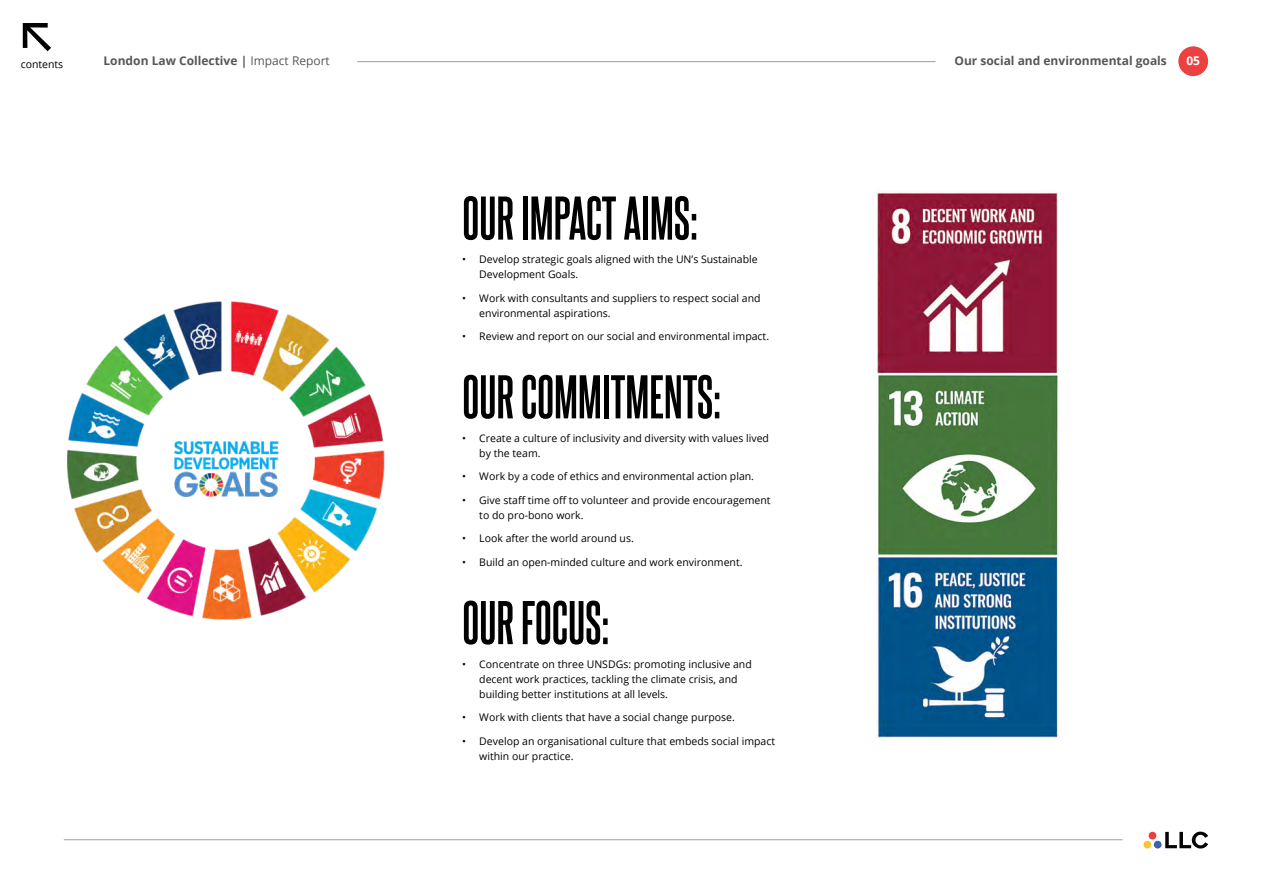
<style>
.page{position:relative;width:1263px;height:893px;background:#fff}
.page>*{position:absolute;margin:0;border:0;box-sizing:border-box;transform-origin:0 0}
.t1{font:55.35px "Mena Grotesk";color:#000}
.t2{font:700 52.35px "Steelfish Rg";color:#000}
.t3{font:700 12px "Open Sans";color:#575756}
.t4{font:700 12px "Open Sans";color:#fff}
.t5{font:10.5px/15px "Open Sans";color:#000}
.s1{font-weight:400}
</style>
<div class="page">
<svg style="left:1165px;top:831px;width:43px;height:17px"></svg>
<div style="left:1148px;top:832px;width:8px;height:7px;background:#e84142;border-radius:50%"></div>
<div style="left:1154px;top:841px;width:7px;height:7px;background:#4060aa;border-radius:50%"></div>
<div style="left:1143px;top:841px;width:8px;height:7px;background:#f9c438;border-radius:50%"></div>
<div style="left:1178px;top:46px;width:30px;height:30px;background:#ed4040;border-radius:50%"></div>
<hr style="left:64px;top:839px;width:1059px;height:1px;background:#9d9d9c">
<img style="left:67px;top:301px;width:318px;height:319px">
<img style="left:877px;top:191px;width:181px;height:184px">
<img style="left:877px;top:375px;width:182px;height:181px">
<img style="left:877px;top:556px;width:183px;height:184px">
<hr style="left:357px;top:61px;width:578px;height:1px;background:#9d9d9c">
<h1 class="t1" style="left:20px;top:-1px;width:34px">↖</h1>
<p class="t5" style="left:21px;top:56px;width:44px">contents</p>
<p class="t3" style="left:104px;top:52px;width:228px">London Law Collective | <span class="s1">Impact Report</span></p>
<p class="t3" style="left:954px;top:52px;width:214px">Our social and environmental goals</p>
<p class="t4" style="left:1186px;top:52px;width:15px">05</p>
<h2 class="t2" style="left:462px;top:186px;width:237px">OUR IMPACT AIMS:</h2>
<p class="t5" style="left:479px;top:252px;width:280px;text-indent:-17px">• Develop strategic goals aligned with the UN’s Sustainable<br>Development Goals.</p>
<p class="t5" style="left:479px;top:290px;width:283px;text-indent:-17px">• Work with consultants and suppliers to respect social and environmental aspirations.</p>
<p class="t5" style="left:462px;top:329px;width:308px">• Review and report on our social and environmental impact.</p>
<h2 class="t2" style="left:462px;top:365px;width:260px">OUR COMMITMENTS:</h2>
<p class="t5" style="left:479px;top:430px;width:291px;text-indent:-17px">• Create a culture of inclusivity and diversity with values lived by the team.</p>
<p class="t5" style="left:462px;top:469px;width:293px">• Work by a code of ethics and environmental action plan.</p>
<p class="t5" style="left:479px;top:492px;width:293px;text-indent:-17px">• Give staff time off to volunteer and provide encouragement to do pro-bono work.</p>
<p class="t5" style="left:462px;top:531px;width:173px">• Look after the world around us.</p>
<p class="t5" style="left:462px;top:554px;width:282px">• Build an open-minded culture and work environment.</p>
<h2 class="t2" style="left:462px;top:591px;width:148px">OUR FOCUS:</h2>
<p class="t5" style="left:479px;top:656px;width:274px;text-indent:-17px">• Concentrate on three UNSDGs: promoting inclusive and decent work practices, tackling the climate crisis, and building better institutions at all levels.</p>
<p class="t5" style="left:462px;top:710px;width:274px">• Work with clients that have a social change purpose.</p>
<p class="t5" style="left:479px;top:733px;width:297px;text-indent:-17px">• Develop an organisational culture that embeds social impact within our practice.</p>
</div>
